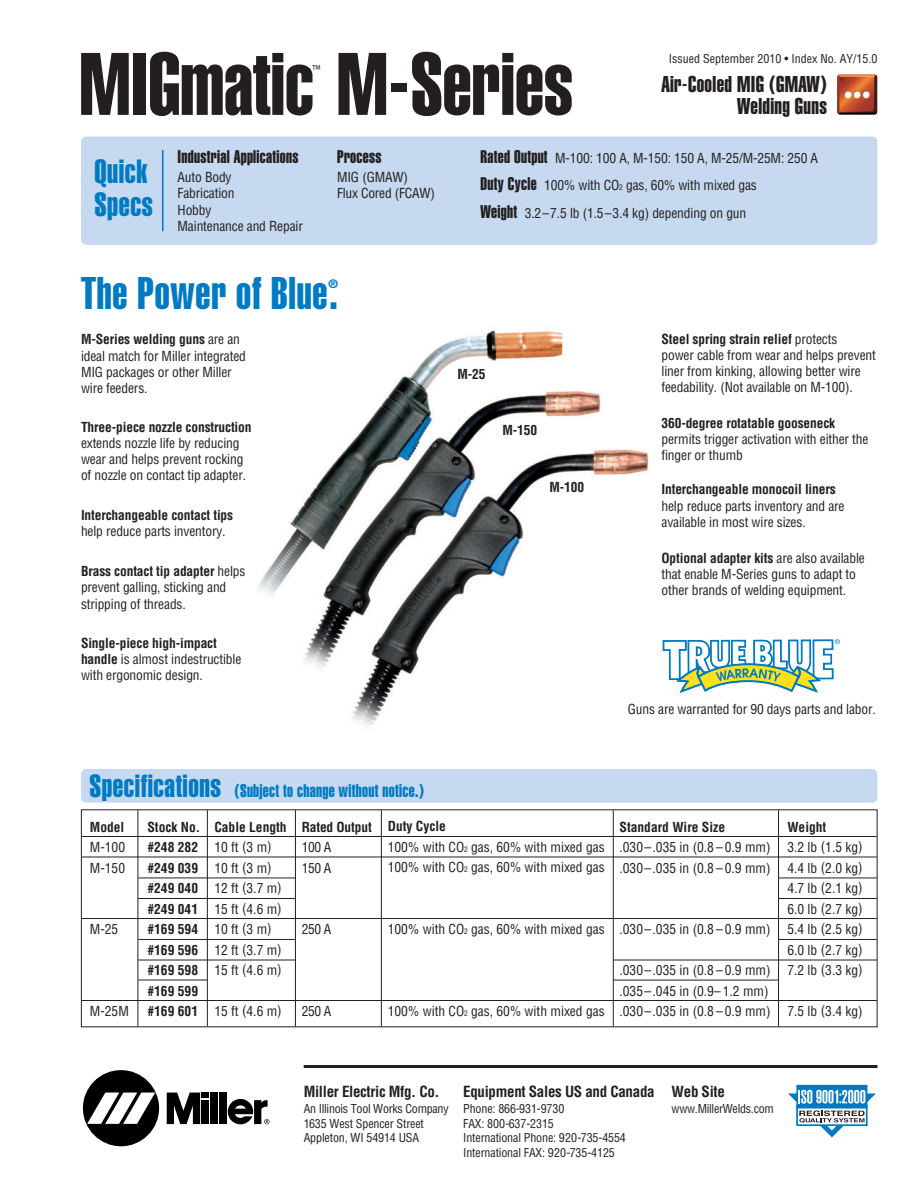
<style>
.page{position:relative;width:918px;height:1188px;background:#fff}
.page>*{position:absolute;margin:0;border:0;box-sizing:border-box;transform-origin:0 0}
.t1{font:87px "Helvetica Extra Compressed";color:#231f20}
.t2{font:45px "Helvetica Extra Compressed";letter-spacing:.015em;color:#007bc3}
.t3{font:33px/33px "Helvetica Extra Compressed";letter-spacing:.02em;color:#007bc3}
.t4{font:22.5px/22.5px "Helvetica Extra Compressed";letter-spacing:.02em;color:#231f20;text-align:right}
.t5{font:18px "Helvetica Extra Compressed";letter-spacing:.02em;color:#007bc3}
.t6{font:18px "Helvetica Extra Compressed";letter-spacing:.02em;color:#231f20}
.t7{font:700 condensed 15px "Helvetica";letter-spacing:-.02em;color:#231f20}
.t8{font:condensed 13.5px/20.5px "Helvetica";letter-spacing:-.01em;color:#231f20}
.t9{font:700 condensed 13.5px/20.5px "Helvetica";letter-spacing:-.01em;color:#231f20}
.t10{font:condensed 12px/14.4px "Helvetica";letter-spacing:-.01em;color:#231f20}
.t11{font:12px "Helvetica Extra Compressed";color:#007bc3}
.t12{font:condensed 10.5px "Helvetica";color:#231f20}
.s1{font-weight:700}
.s2{font-family:"Helvetica Extra Compressed";font-stretch:normal;font-size:18px}
.s3{font-size:7.5px}
.s4{font-size:31.5px}
</style>
<div class="page">
<img style="left:257px;top:330px;width:392px;height:395px">
<img style="left:837px;top:74px;width:40px;height:41px">
<div style="left:81px;top:137px;width:797px;height:108px;background:#c6d9f0;border-radius:5px"></div>
<hr style="left:162px;top:150px;width:1px;height:81px;background:#007bc3">
<div style="left:83px;top:1070px;width:76px;height:76px;background:#000;border-radius:50%"></div>
<svg style="left:87px;top:1093px;width:68px;height:31px"></svg>
<div style="left:211px;top:1093px;width:7px;height:31px;background:#000"></div>
<div style="left:220px;top:1093px;width:7px;height:31px;background:#000"></div>
<svg style="left:167px;top:1093px;width:42px;height:31px"></svg>
<svg style="left:228px;top:1099px;width:42px;height:25px"></svg>
<hr style="left:304px;top:1065px;width:573px;height:3px;background:#231f20">
<div style="left:797px;top:1086px;width:70px;height:22px;background:#007ac2"></div>
<div style="left:796px;top:1085px;width:71px;height:24px;border:1px solid #007ac2"></div>
<svg style="left:788px;top:1090px;width:88px;height:47px"></svg>
<svg style="left:662px;top:639px;width:178px;height:54px"></svg>
<hr style="left:138px;top:810px;width:1px;height:216px;background:#231f20">
<hr style="left:207px;top:810px;width:1px;height:216px;background:#231f20">
<hr style="left:778px;top:810px;width:1px;height:216px;background:#231f20">
<hr style="left:82px;top:836px;width:795px;height:1px;background:#231f20">
<hr style="left:82px;top:857px;width:795px;height:1px;background:#231f20">
<hr style="left:138px;top:898px;width:157px;height:1px;background:#231f20">
<hr style="left:779px;top:898px;width:98px;height:1px;background:#231f20">
<hr style="left:138px;top:878px;width:158px;height:1px;background:#231f20">
<hr style="left:779px;top:878px;width:98px;height:1px;background:#231f20">
<hr style="left:82px;top:918px;width:795px;height:1px;background:#231f20">
<hr style="left:138px;top:939px;width:157px;height:1px;background:#231f20">
<hr style="left:779px;top:939px;width:98px;height:1px;background:#231f20">
<hr style="left:613px;top:980px;width:165px;height:1px;background:#231f20">
<hr style="left:138px;top:960px;width:157px;height:1px;background:#231f20">
<hr style="left:138px;top:980px;width:69px;height:1px;background:#231f20">
<hr style="left:614px;top:960px;width:263px;height:1px;background:#231f20">
<hr style="left:82px;top:1000px;width:795px;height:1px;background:#231f20">
<div style="left:81px;top:769px;width:797px;height:34px;background:#c6d9f0;border-radius:5px"></div>
<hr style="left:381px;top:810px;width:1px;height:216px;background:#231f20">
<hr style="left:295px;top:810px;width:1px;height:216px;background:#231f20">
<hr style="left:613px;top:810px;width:1px;height:216px;background:#231f20">
<h1 class="t1" style="left:79px;top:53px;width:495px">MIGmatic M-Series</h1>
<p class="t12" style="left:313px;top:65px;width:9px">™</p>
<p class="t10" style="left:669px;top:52px;width:210px">Issued September 2010 • Index No. AY/15.0</p>
<h3 class="t4" style="left:661px;top:74px;width:167px">Air-Cooled MIG (GMAW)<br>Welding Guns</h3>
<h3 class="t3" style="left:94px;top:157px;width:60px">Quick<br>Specs</h3>
<h3 class="t6" style="left:178px;top:150px;width:122px">Industrial Applications</h3>
<p class="t8" style="left:178px;top:170px;width:127px;line-height:16.5px">Auto Body<br>Fabrication<br>Hobby<br>Maintenance and Repair</p>
<h3 class="t6" style="left:337px;top:150px;width:46px">Process</h3>
<p class="t8" style="left:337px;top:170px;width:99px;line-height:16.5px">MIG (GMAW)<br>Flux Cored (FCAW)</p>
<h2 class="t2" style="left:81px;top:277px;width:258px">The Power of Blue.</h2>
<p class="t11" style="left:328px;top:279px;width:11px">®</p>
<p class="t8" style="left:81px;top:332px;width:167px;line-height:16.2px"><span class="s1">M-Series welding guns</span> are an ideal match for Miller integrated<br>MIG packages or other Miller wire feeders.</p>
<p class="t9" style="left:81px;top:418px;width:172px">Three-piece nozzle construction</p>
<p class="t8" style="left:81px;top:436px;width:167px;line-height:16.2px">extends nozzle life by reducing wear and helps prevent rocking of nozzle on contact tip adapter.</p>
<p class="t9" style="left:81px;top:506px;width:154px">Interchangeable contact tips</p>
<p class="t8" style="left:81px;top:522px;width:146px">help reduce parts inventory.</p>
<p class="t8" style="left:81px;top:564px;width:166px;line-height:16.2px"><span class="s1">Brass contact tip adapter</span> helps prevent galling, sticking and stripping of threads.</p>
<p class="t8" style="left:81px;top:636px;width:162px;line-height:16.2px"><span class="s1">Single-piece high-impact handle</span> is almost indestructible with ergonomic design.</p>
<p class="t8" style="left:481px;top:146px;width:339px;line-height:27.3px"><span class="s2">Rated Output</span> M-100: 100 A, M-150: 150 A, M-25/M-25M: 250 A<br><span class="s2">Duty Cycle</span> 100% with CO<span class="s3">2</span> gas, 60% with mixed gas<br><span class="s2">Weight</span> 3.2–7.5 lb (1.5–3.4 kg) depending on gun</p>
<p class="t9" style="left:457px;top:365px;width:30px">M-25</p>
<p class="t9" style="left:503px;top:421px;width:36px">M-150</p>
<p class="t9" style="left:549px;top:478px;width:36px">M-100</p>
<p class="t8" style="left:662px;top:332px;width:216px;line-height:16.2px"><span class="s1">Steel spring strain relief</span> protects<br>power cable from wear and helps prevent liner from kinking, allowing better wire feed ability. (Not available on M-100).</p>
<p class="t9" style="left:662px;top:414px;width:175px">360-degree rotatable gooseneck</p>
<p class="t8" style="left:662px;top:432px;width:208px;line-height:16.2px">permits trigger activation with either the finger or thumb</p>
<p class="t9" style="left:662px;top:480px;width:176px">Interchangeable monocoil liners</p>
<p class="t8" style="left:662px;top:499px;width:185px;line-height:16.2px">help reduce parts inventory and are available in most wire sizes.</p>
<p class="t8" style="left:662px;top:551px;width:205px;line-height:16.2px"><span class="s1">Optional adapter kits</span> are also available that enable M-Series guns to adapt to other brands of welding equipment.</p>
<p class="t8" style="left:628px;top:700px;width:250px">Guns are warranted for 90 days parts and labor.</p>
<h3 class="t5" style="left:90px;top:784px;width:336px"><span class="s4">Specifications</span> (Subject to change without notice.)</h3>
<p class="t9" style="left:302px;top:818px;width:72px">Rated Output</p>
<p class="t8" style="left:302px;top:838px;width:31px">100 A<br>150 A</p>
<p class="t8" style="left:388px;top:817px;width:219px"><span class="s1">Duty Cycle<br></span>100% with CO<span class="s3">2</span> gas, 60% with mixed gas<br>100% with CO<span class="s3">2</span> gas, 60% with mixed gas</p>
<p class="t9" style="left:620px;top:818px;width:107px">Standard Wire Size</p>
<p class="t8" style="left:620px;top:838px;width:153px">.030–.035 in (0.8 – 0.9 mm) .030–.035 in (0.8 – 0.9 mm)</p>
<p class="t9" style="left:147px;top:818px;width:54px">Stock No. #248 282 #249 039 #249 040 #249 041 #169 594 #169 596 #169 598 #169 599 #169 601</p>
<p class="t9" style="left:787px;top:818px;width:40px">Weight</p>
<p class="t9" style="left:214px;top:818px;width:74px">Cable Length</p>
<p class="t8" style="left:214px;top:838px;width:69px">10 ft (3 m)<br>10 ft (3 m)<br>12 ft (3.7 m)<br>15 ft (4.6 m)<br>10 ft (3 m)<br>12 ft (3.7 m)<br>15 ft (4.6 m)</p>
<p class="t8" style="left:214px;top:1002px;width:69px">15 ft (4.6 m)</p>
<p class="t9" style="left:90px;top:818px;width:36px">Model</p>
<p class="t8" style="left:90px;top:838px;width:37px">M-100<br>M-150</p>
<p class="t8" style="left:787px;top:838px;width:77px;text-align:justify">3.2 lb (1.5 kg)<br>4.4 lb (2.0 kg)<br>4.7 lb (2.1 kg)<br>6.0 lb (2.7 kg)<br>5.4 lb (2.5 kg)<br>6.0 lb (2.7 kg)<br>7.2 lb (3.3 kg)</p>
<p class="t8" style="left:787px;top:1002px;width:77px">7.5 lb (3.4 kg)</p>
<p class="t8" style="left:388px;top:920px;width:219px">100% with CO<span class="s3">2</span> gas, 60% with mixed gas</p>
<p class="t8" style="left:302px;top:920px;width:31px">250 A</p>
<p class="t8" style="left:620px;top:920px;width:153px">.030–.035 in (0.8 – 0.9 mm)</p>
<p class="t8" style="left:620px;top:961px;width:153px">.030–.035 in (0.8 – 0.9 mm) .035–.045 in (0.9– 1.2 mm) .030–.035 in (0.8 – 0.9 mm)</p>
<p class="t8" style="left:90px;top:920px;width:30px">M-25</p>
<p class="t8" style="left:388px;top:1002px;width:219px">100% with CO<span class="s3">2</span> gas, 60% with mixed gas</p>
<p class="t8" style="left:302px;top:1002px;width:31px">250 A</p>
<p class="t8" style="left:90px;top:1002px;width:40px">M-25M</p>
<p class="t7" style="left:304px;top:1085px;width:137px">Miller Electric Mfg. Co.</p>
<p class="t10" style="left:304px;top:1103px;width:146px">An Illinois Tool Works Company<br>1635 West Spencer Street<br>Appleton, WI 54914 USA</p>
<p class="t7" style="left:463px;top:1085px;width:193px">Equipment Sales US and Canada</p>
<p class="t10" style="left:463px;top:1103px;width:164px">Phone: 866-931-9730<br>FAX: 800-637-2315<br>International Phone: 920-735-4554<br>International FAX: 920-735-4125</p>
<p class="t7" style="left:672px;top:1085px;width:55px">Web Site</p>
<p class="t10" style="left:672px;top:1103px;width:104px">www.MillerWelds.com</p>
</div>
